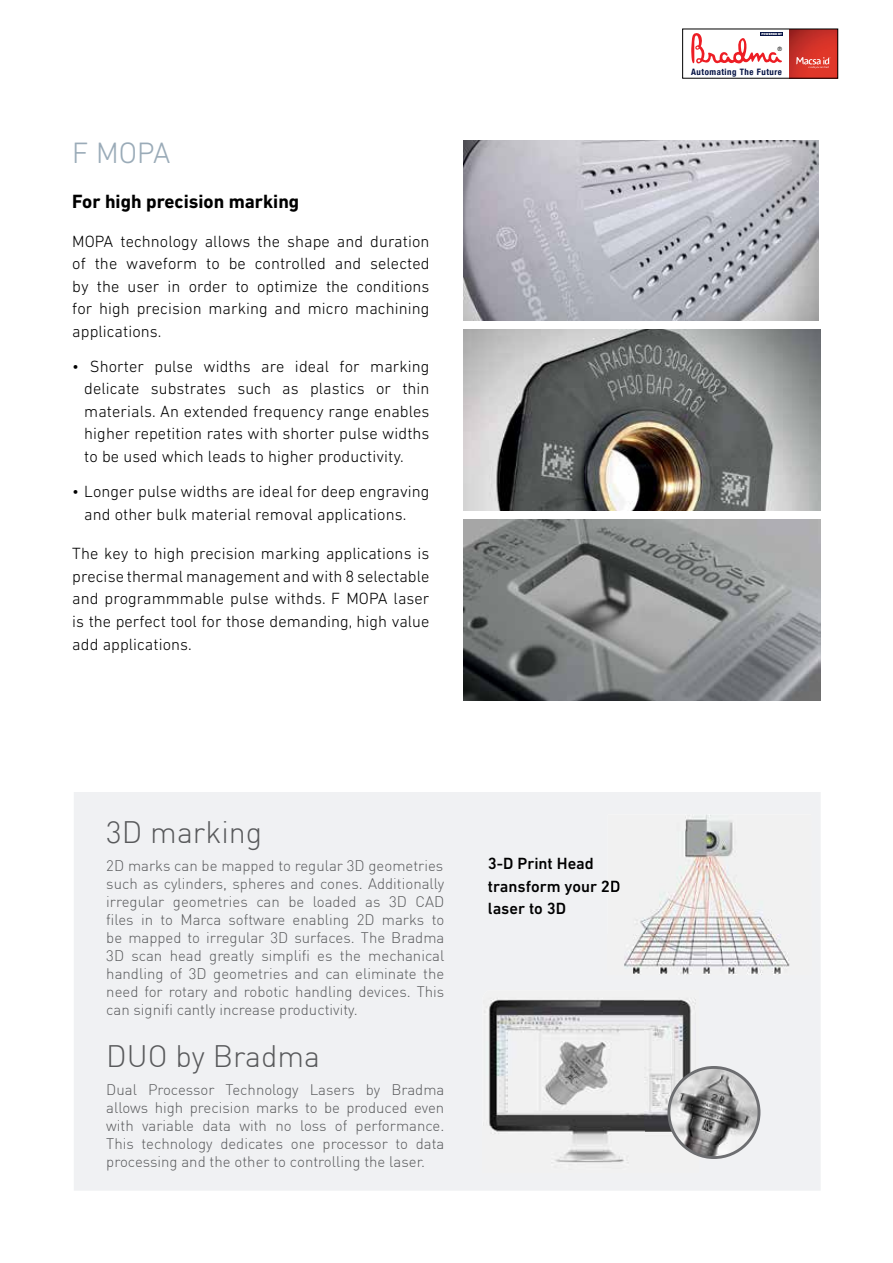
<style>
.page{position:relative;width:893px;height:1263px;background:#fff}
.page>*{position:absolute;margin:0;border:0;box-sizing:border-box;transform-origin:0 0}
.t1{font:300 30.45px "DIN";color:#58595b}
.t2{font:300 30px "DIN Next LT Pro";color:#9aabb8}
.t3{font:700 19.5px "DIN Next LT Pro";color:#000}
.t4{font:300 16.5px/22.5px "DIN Next LT Pro";letter-spacing:.005em;color:#000;text-align:justify}
.t5{font:500 16.5px/22.5px "DIN Next LT Pro";color:#000}
.t6{font:300 15px/18px "DIN";color:#58595b;text-align:justify}
.t7{font:700 condensed 8.85px "Helvetica Neue LT Com";letter-spacing:.06em;color:#041244}
.t8{font:condensed 5.85px "Helvetica Neue LT Com";color:#000}
.t9{font:900 2.85px "Helvetica Neue LT Com";letter-spacing:.02em;color:#fff}
</style>
<div class="page">
<img style="left:463px;top:141px;width:356px;height:180px">
<img style="left:463px;top:330px;width:358px;height:180px">
<img style="left:463px;top:520px;width:358px;height:181px">
<div style="left:74px;top:792px;width:747px;height:399px;background:#f0f1f3"></div>
<div style="left:488px;top:880px;width:120px;height:15px;background:#f0f1f3"></div>
<img style="left:608px;top:814px;width:203px;height:160px">
<img style="left:608px;top:880px;width:12px;height:15px">
<img style="left:483px;top:990px;width:215px;height:182px">
<img style="left:669px;top:1067px;width:90px;height:90px;border-radius:45px">
<div style="left:667px;top:1066px;width:93px;height:93px;border:3px solid #6d6e71;border-radius:50%"></div>
<img style="left:789px;top:31px;width:47px;height:45px">
<svg style="left:796px;top:57px;width:35px;height:12px"></svg>
<svg style="left:691px;top:33px;width:91px;height:31px"></svg>
<hr style="left:760px;top:33px;width:23px;height:3px;background:#041244">
<h2 class="t2" style="left:72px;top:136px;width:100px">F MOPA</h2>
<p class="t3" style="left:72px;top:190px;width:228px">For high precision marking</p>
<p class="t4" style="left:72px;top:230px;width:359px">MOPA technology allows the shape and duration of the waveform to be controlled and selected by the user in order to optimize the conditions for high precision marking and micro machining applications.</p>
<p class="t4" style="left:84px;top:355px;width:347px;text-indent:-12px">• Shorter pulse widths are ideal for marking delicate substrates such as plastics or thin materials. An extended frequency range enables higher repetition rates with shorter pulse widths to be used which leads to higher productivity.</p>
<p class="t4" style="left:84px;top:480px;width:347px;text-indent:-12px">• Longer pulse widths are ideal for deep engraving and other bulk material removal applications.</p>
<p class="t4" style="left:72px;top:542px;width:359px">The key to high precision marking applications is precise thermal management and with 8 selectable and programmmable pulse withds. F MOPA laser is the perfect tool for those demanding, high value add applications.</p>
<h1 class="t1" style="left:106px;top:813px;width:157px">3D marking</h1>
<p class="t6" style="left:106px;top:856px;width:340px">2D marks can be mapped to regular 3D geometries such as cylinders, spheres and cones. Additionally irregular geometries can be loaded as 3D CAD files in to Marca software enabling 2D marks to be mapped to irregular 3D surfaces. The Bradma 3D scan head greatly simplifi es the mechanical handling of 3D geometries and can eliminate the need for rotary and robotic handling devices. This can signifi cantly increase productivity.</p>
<h1 class="t1" style="left:106px;top:1037px;width:215px">DUO by Bradma</h1>
<p class="t6" style="left:106px;top:1081px;width:340px">Dual Processor Technology Lasers by Bradma allows high precision marks to be produced even with variable data with no loss of performance.<br>This technology dedicates one processor to data processing and the other to controlling the laser.</p>
<p class="t5" style="left:488px;top:852px;width:134px">3-D Print Head transform your 2D laser to 3D</p>
<p class="t9" style="left:762px;top:33px;width:22px">POWERED BY</p>
<p class="t8" style="left:777px;top:45px;width:6px">®</p>
<p class="t7" style="left:691px;top:67px;width:92px">Automating The Future</p>
</div>
